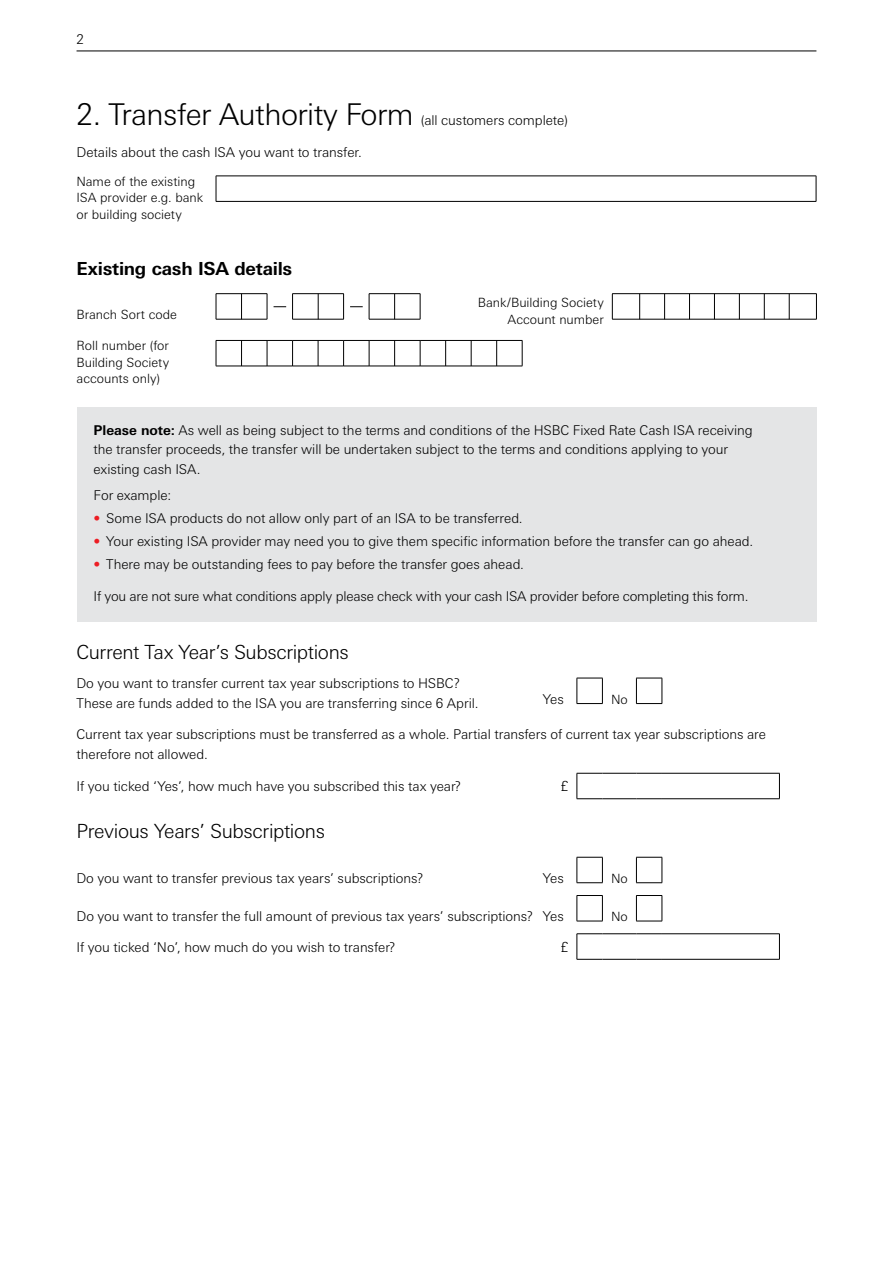
<style>
.page{position:relative;width:893px;height:1263px;background:#fff}
.page>*{position:absolute;margin:0;border:0;box-sizing:border-box;transform-origin:0 0}
.t1{font:300 30px "Univers Nextfor HSBC";letter-spacing:-.02em;color:#000}
.t2{font:300 19.5px "Univers Nextfor HSBC";letter-spacing:-.02em;color:#000}
.t3{font:700 18px "Univers Nextfor HSBC";letter-spacing:-.015em;color:#000}
.t4{font:300 13.5px/19.5px "Univers Nextfor HSBC";letter-spacing:-.005em;color:#000}
.t5{font:300 12.75px/16.5px "Univers Nextfor HSBC";color:#000}
.s1{font-weight:700}
.s2{color:#ed1d24}
</style>
<div class="page">
<div style="left:77px;top:407px;width:739px;height:88px;background:#e4e5e6"></div>
<div style="left:77px;top:472px;width:739px;height:49px;background:#e4e5e6"></div>
<div style="left:77px;top:519px;width:739px;height:47px;background:#e4e5e6"></div>
<div style="left:77px;top:541px;width:739px;height:48px;background:#e4e5e6"></div>
<div style="left:77px;top:574px;width:739px;height:48px;background:#e4e5e6"></div>
<hr style="left:216px;top:176px;width:600px;height:1px;background:#000">
<svg style="left:216px;top:176px;width:1px;height:25px"></svg>
<svg style="left:816px;top:176px;width:1px;height:25px"></svg>
<hr style="left:216px;top:201px;width:600px;height:1px;background:#000">
<svg style="left:216px;top:341px;width:1px;height:25px"></svg>
<svg style="left:522px;top:341px;width:1px;height:25px"></svg>
<hr style="left:216px;top:366px;width:51px;height:1px;background:#000">
<hr style="left:293px;top:366px;width:51px;height:1px;background:#000">
<hr style="left:369px;top:366px;width:51px;height:1px;background:#000">
<hr style="left:420px;top:366px;width:102px;height:1px;background:#000">
<hr style="left:216px;top:340px;width:51px;height:1px;background:#000">
<hr style="left:293px;top:340px;width:51px;height:1px;background:#000">
<hr style="left:369px;top:340px;width:51px;height:1px;background:#000">
<hr style="left:420px;top:340px;width:102px;height:1px;background:#000">
<hr style="left:216px;top:293px;width:51px;height:1px;background:#000">
<svg style="left:216px;top:294px;width:1px;height:25px"></svg>
<svg style="left:267px;top:294px;width:1px;height:25px"></svg>
<hr style="left:216px;top:319px;width:51px;height:1px;background:#000">
<hr style="left:292px;top:293px;width:52px;height:1px;background:#000">
<svg style="left:292px;top:294px;width:1px;height:25px"></svg>
<svg style="left:343px;top:294px;width:1px;height:25px"></svg>
<hr style="left:292px;top:319px;width:52px;height:1px;background:#000">
<hr style="left:369px;top:293px;width:51px;height:1px;background:#000">
<svg style="left:369px;top:294px;width:1px;height:25px"></svg>
<svg style="left:420px;top:294px;width:1px;height:25px"></svg>
<hr style="left:369px;top:319px;width:51px;height:1px;background:#000">
<hr style="left:612px;top:293px;width:205px;height:1px;background:#000">
<svg style="left:612px;top:294px;width:1px;height:25px"></svg>
<svg style="left:816px;top:294px;width:1px;height:25px"></svg>
<hr style="left:612px;top:319px;width:205px;height:1px;background:#000">
<svg style="left:779px;top:774px;width:1px;height:24px"></svg>
<svg style="left:636px;top:678px;width:27px;height:26px"></svg>
<svg style="left:577px;top:678px;width:26px;height:26px"></svg>
<hr style="left:602px;top:773px;width:34px;height:1px;background:#000">
<svg style="left:636px;top:773px;width:26px;height:1px"></svg>
<hr style="left:662px;top:773px;width:118px;height:1px;background:#000">
<svg style="left:577px;top:773px;width:25px;height:26px"></svg>
<hr style="left:602px;top:798px;width:34px;height:1px;background:#000">
<svg style="left:636px;top:798px;width:26px;height:1px"></svg>
<hr style="left:662px;top:798px;width:118px;height:1px;background:#000">
<svg style="left:779px;top:934px;width:1px;height:25px"></svg>
<svg style="left:636px;top:857px;width:27px;height:26px"></svg>
<svg style="left:636px;top:895px;width:27px;height:27px"></svg>
<svg style="left:577px;top:857px;width:26px;height:26px"></svg>
<svg style="left:577px;top:895px;width:26px;height:27px"></svg>
<hr style="left:602px;top:933px;width:34px;height:1px;background:#000">
<svg style="left:636px;top:933px;width:26px;height:1px"></svg>
<hr style="left:662px;top:933px;width:118px;height:1px;background:#000">
<svg style="left:577px;top:933px;width:25px;height:27px"></svg>
<hr style="left:602px;top:959px;width:34px;height:1px;background:#000">
<svg style="left:636px;top:959px;width:26px;height:1px"></svg>
<hr style="left:662px;top:959px;width:118px;height:1px;background:#000">
<hr style="left:77px;top:51px;width:739px;height:1px;background:#000">
<svg style="left:639px;top:294px;width:1px;height:25px"></svg>
<svg style="left:714px;top:294px;width:1px;height:25px"></svg>
<svg style="left:664px;top:294px;width:1px;height:25px"></svg>
<svg style="left:739px;top:294px;width:1px;height:25px"></svg>
<svg style="left:689px;top:294px;width:1px;height:25px"></svg>
<svg style="left:764px;top:294px;width:1px;height:25px"></svg>
<svg style="left:789px;top:294px;width:1px;height:25px"></svg>
<svg style="left:241px;top:341px;width:1px;height:25px"></svg>
<svg style="left:267px;top:340px;width:26px;height:27px"></svg>
<svg style="left:318px;top:341px;width:1px;height:25px"></svg>
<svg style="left:343px;top:340px;width:27px;height:27px"></svg>
<svg style="left:394px;top:341px;width:1px;height:25px"></svg>
<svg style="left:420px;top:340px;width:1px;height:26px"></svg>
<svg style="left:445px;top:341px;width:1px;height:25px"></svg>
<svg style="left:471px;top:341px;width:1px;height:25px"></svg>
<svg style="left:496px;top:341px;width:1px;height:25px"></svg>
<svg style="left:394px;top:294px;width:1px;height:25px"></svg>
<svg style="left:318px;top:294px;width:1px;height:25px"></svg>
<svg style="left:241px;top:294px;width:1px;height:25px"></svg>
<svg style="left:274px;top:306px;width:12px;height:1px"></svg>
<svg style="left:350px;top:306px;width:13px;height:1px"></svg>
<p class="t4" style="left:77px;top:29px;width:9px">2</p>
<h2 class="t1" style="left:77px;top:93px;width:339px">2. Transfer Authority Form</h2>
<p class="t4" style="left:77px;top:141px;width:287px">Details about the cash ISA you want to transfer.</p>
<p class="t5" style="left:76px;top:172px;width:129px">Name of the existing<br>ISA provider e.g. bank or building society</p>
<h2 class="t4" style="left:421px;top:109px;width:149px">(all customers complete)</h2>
<h3 class="t3" style="left:77px;top:255px;width:217px">Existing cash ISA details</h3>
<p class="t5" style="left:76px;top:306px;width:102px">Branch Sort code</p>
<p class="t5" style="left:478px;top:294px;width:128px;text-align:right">Bank/Building Society<br>Account number</p>
<p class="t5" style="left:77px;top:337px;width:94px;text-align:justify">Roll number (for Building Society accounts only)</p>
<p class="t4" style="left:94px;top:419px;width:661px"><span class="s1">Please note:</span> As well as being subject to the terms and conditions of the HSBC Fixed Rate Cash ISA receiving the transfer proceeds, the transfer will be undertaken subject to the terms and conditions applying to your existing cash ISA.</p>
<p class="t4" style="left:94px;top:484px;width:79px">For example:</p>
<p class="t4" style="left:94px;top:508px;width:431px"><span class="s2">•</span> Some ISA products do not allow only part of an ISA to be transferred.</p>
<p class="t4" style="left:94px;top:531px;width:661px"><span class="s2">•</span> Your existing ISA provider may need you to give them specific information before the transfer can go ahead.</p>
<p class="t4" style="left:94px;top:553px;width:432px"><span class="s2">•</span> There may be outstanding fees to pay before the transfer goes ahead.</p>
<p class="t4" style="left:94px;top:586px;width:656px">If you are not sure what conditions apply please check with your cash ISA provider before completing this form.</p>
<h3 class="t2" style="left:77px;top:638px;width:274px">Current Tax Year’s Subscriptions</h3>
<p class="t4" style="left:76px;top:673px;width:404px">Do you want to transfer current tax year subscriptions to HSBC?<br>These are funds added to the ISA you are transferring since 6 April.</p>
<p class="t4" style="left:543px;top:688px;width:22px">Yes</p>
<p class="t5" style="left:611px;top:690px;width:18px">No</p>
<p class="t4" style="left:77px;top:724px;width:691px">Current tax year subscriptions must be transferred as a whole. Partial transfers of current tax year subscriptions are therefore not allowed.</p>
<p class="t4" style="left:77px;top:776px;width:386px">If you ticked ‘Yes’, how much have you subscribed this tax year?</p>
<p class="t4" style="left:561px;top:776px;width:9px">£</p>
<h3 class="t2" style="left:77px;top:817px;width:250px">Previous Years’ Subscriptions</h3>
<p class="t4" style="left:76px;top:867px;width:349px">Do you want to transfer previous tax years’ subscriptions?</p>
<p class="t4" style="left:543px;top:867px;width:22px">Yes</p>
<p class="t5" style="left:611px;top:869px;width:18px">No</p>
<p class="t4" style="left:77px;top:905px;width:458px">Do you want to transfer the full amount of previous tax years’ subscriptions?</p>
<p class="t4" style="left:543px;top:905px;width:22px">Yes</p>
<p class="t5" style="left:611px;top:907px;width:18px">No</p>
<p class="t4" style="left:77px;top:936px;width:320px">If you ticked ‘No’, how much do you wish to transfer?</p>
<p class="t4" style="left:561px;top:936px;width:9px">£</p>
</div>
